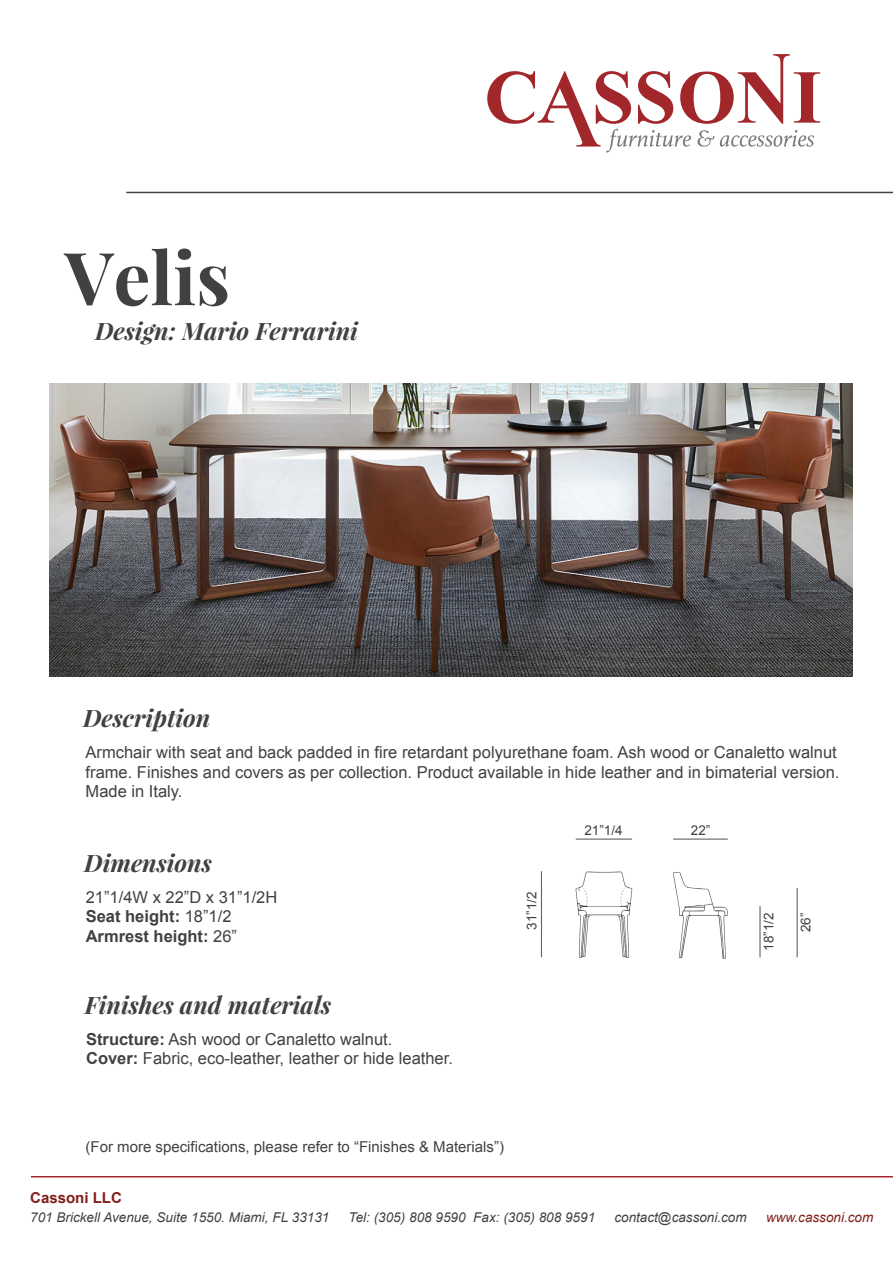
<style>
.page{position:relative;width:893px;height:1263px;background:#fff}
.page>*{position:absolute;margin:0;border:0;box-sizing:border-box;transform-origin:0 0}
.t1{font:700 73.2px "Playfair Display";color:#414042}
.t2{font:italic 700 24px "Playfair Display";color:#414042}
.t3{font:italic 700 24px "Playfair Display";color:#424142}
.t4{font:16.5px/19.8px "Arial";color:#414042}
.t5{font:16.5px/19.8px "Arial";color:#424142}
.t6{font:15px "Arial";color:#424142}
.t7{font:700 15px "Arial";color:#801f1b}
.t8{font:italic 13.5px "Arial";color:#414042}
.t9{font:13.5px "Arial";color:#414042}
.t10{font:italic 13.5px "Arial";color:#801f1b}
.s1{font-weight:700}
</style>
<div class="page">
<hr style="left:31px;top:1176px;width:862px;height:1px;background:#a2272b">
<hr style="left:126px;top:192px;width:767px;height:1px;background:#414042">
<svg style="left:487px;top:54px;width:333px;height:99px"></svg>
<hr style="left:541px;top:871px;width:1px;height:86px;background:#636466">
<hr style="left:576px;top:838px;width:56px;height:2px;background:#636466">
<hr style="left:673px;top:838px;width:55px;height:2px;background:#636466">
<hr style="left:759px;top:906px;width:2px;height:51px;background:#636466">
<hr style="left:797px;top:888px;width:1px;height:69px;background:#636466">
<img style="left:575px;top:871px;width:58px;height:87px">
<img style="left:673px;top:871px;width:55px;height:88px">
<img style="left:50px;top:383px;width:802px;height:293px">
<h1 class="t1" style="left:65px;top:232px;width:167px">Velis</h1>
<h2 class="t2" style="left:95px;top:315px;width:264px">Design: Mario Ferrarini</h2>
<h2 class="t2" style="left:83px;top:701px;width:129px">Description</h2>
<p class="t4" style="left:86px;top:742px;width:755px">Armchair with seat and back padded in fire retardant polyurethane foam. Ash wood or Canaletto walnut frame. Finishes and covers as per collection. Product available in hide leather and in bimaterial version.<br>Made in Italy.</p>
<h2 class="t2" style="left:84px;top:846px;width:129px">Dimensions</h2>
<p class="t4" style="left:86px;top:887px;width:193px">21”1/4W x 22”D x 31”1/2H<br><span class="s1">Seat height:</span> 18”1/2<br><span class="s1">Armrest height:</span> 26”</p>
<h2 class="t3" style="left:85px;top:988px;width:248px">Finishes and materials</h2>
<p class="t5" style="left:86px;top:1029px;width:368px"><span class="s1">Structure:</span> Ash wood or Canaletto walnut.<br><span class="s1">Cover:</span> Fabric, eco-leather, leather or hide leather.</p>
<p class="t9" style="left:523px;top:929px;width:40px;rotate:-90deg">31”1/2</p>
<p class="t6" style="left:86px;top:1137px;width:420px">(For more specifications, please refer to “Finishes &amp; Materials”)</p>
<p class="t9" style="left:584px;top:821px;width:40px">21”1/4</p>
<p class="t9" style="left:691px;top:821px;width:21px">22”</p>
<p class="t9" style="left:760px;top:951px;width:40px;rotate:-90deg">18”1/2</p>
<p class="t9" style="left:797px;top:932px;width:21px;rotate:-90deg">26”</p>
<p class="t7" style="left:30px;top:1187px;width:93px">Cassoni LLC</p>
<p class="t8" style="left:30px;top:1209px;width:301px">701 Brickell Avenue, Suite 1550. Miami, FL 33131</p>
<p class="t8" style="left:349px;top:1209px;width:248px">Tel: (305) 808 9590 Fax: (305) 808 9591</p>
<p class="t8" style="left:614px;top:1209px;width:134px">contact@cassoni.com</p>
<p class="t10" style="left:766px;top:1209px;width:109px">www.cassoni.com</p>
</div>
